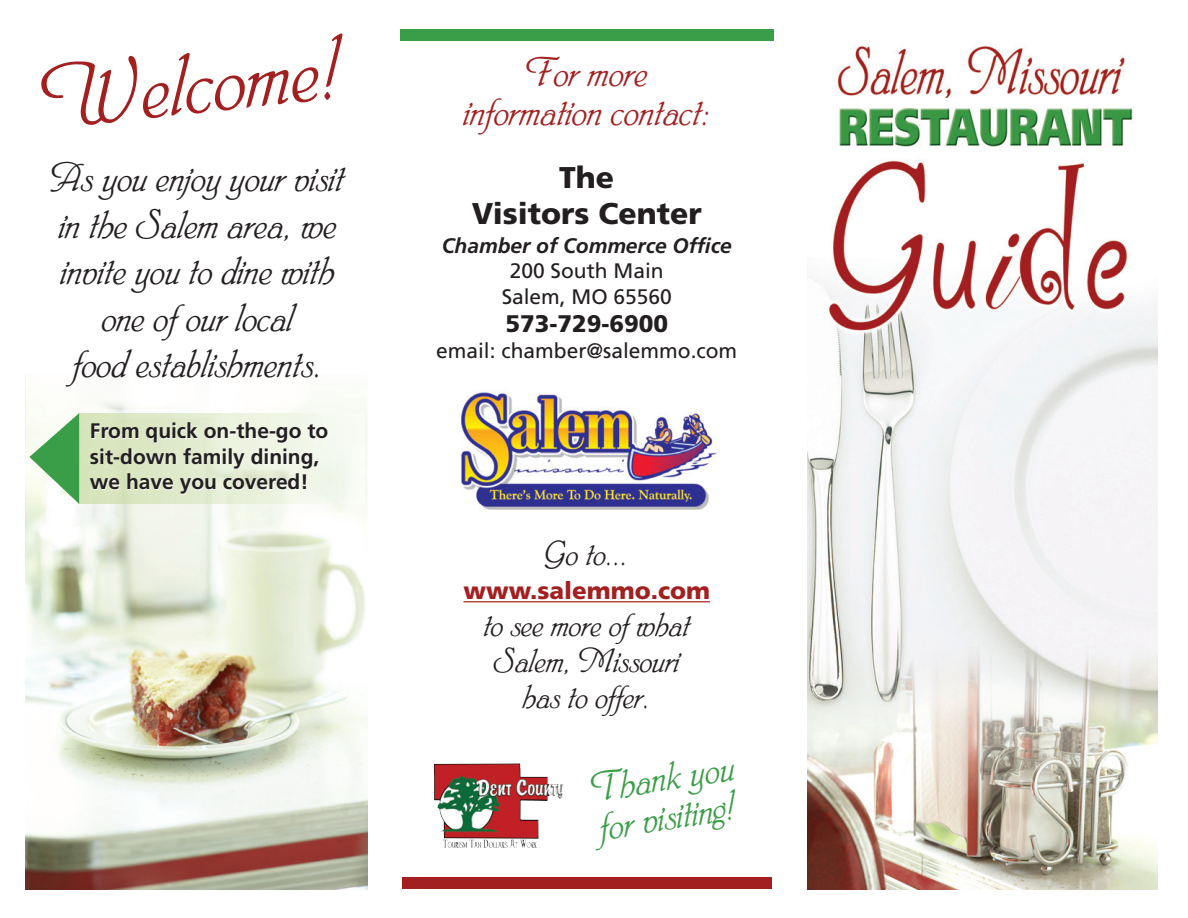
<style>
.page{position:relative;width:1188px;height:918px;background:#fff}
.page>*{position:absolute;margin:0;border:0;box-sizing:border-box;transform-origin:0 0}
.t1{font:84.45px "Cg Phyllis";color:#a32021}
.t2{font:39px/46.5px "Cg Phyllis";color:#231f20;text-align:center}
.t3{font:39px/39px "Cg Phyllis";color:#a32021;text-align:center}
.t4{font:39px/39.2px "Cg Phyllis";color:#3a9d47}
.t5{font:33px/36px "Cg Phyllis";color:#231f20;text-align:center}
.t6{font:900 30px/36px "Frutiger";color:#231f20;text-align:center}
.t7{font:900 24px "Frutiger";color:#a32021}
.t8{font:900 24px "Frutiger";color:#231f20}
.t9{font:700 21px/25.5px "Frutiger";color:#231f20}
.t10{font:21px/25.5px "Frutiger";color:#231f20;text-align:center}
.t11{font:italic 700 21px "Frutiger";color:#231f20}
</style>
<div class="page">
<img style="left:25px;top:374px;width:342px;height:515px">
<img style="left:26px;top:374px;width:341px;height:211px">
<img style="left:807px;top:46px;width:351px;height:843px">
<img style="left:79px;top:413px;width:286px;height:91px">
<svg style="left:29px;top:413px;width:50px;height:91px"></svg>
<div style="left:402px;top:877px;width:369px;height:12px;background:#a32021"></div>
<div style="left:400px;top:29px;width:374px;height:12px;background:#3a9d47"></div>
<img style="left:461px;top:392px;width:256px;height:118px">
<img style="left:520px;top:768px;width:43px;height:31px">
<hr style="left:463px;top:601px;width:247px;height:1px;background:#a32021">
<h1 class="t1" style="left:38px;top:68px;width:310px;rotate:-6deg">Welcome!</h1>
<p class="t2" style="left:51px;top:159px;width:294px">As you enjoy your visit in the Salem area, we invite you to dine with one of our local<br>food establishments.</p>
<p class="t9" style="left:90px;top:420px;width:240px">From quick on-the-go to sit-down family dining, we have you covered!</p>
<p class="t3" style="left:463px;top:58px;width:248px">For more information contact:</p>
<p class="t6" style="left:472px;top:162px;width:232px">The<br>Visitors Center</p>
<p class="t11" style="left:442px;top:237px;width:291px">Chamber of Commerce Office</p>
<p class="t10" style="left:502px;top:260px;width:172px">200 South Main<br>Salem, MO 65560</p>
<p class="t8" style="left:505px;top:314px;width:164px">573-729-6900</p>
<p class="t10" style="left:436px;top:339px;width:303px">email: chamber@salemmo.com</p>
<p class="t5" style="left:545px;top:539px;width:85px">Go to...</p>
<p class="t7" style="left:463px;top:581px;width:248px">www.salemmo.com</p>
<p class="t5" style="left:483px;top:610px;width:208px">to see more of what<br>Salem, Missouri has to offer.</p>
<p class="t4" style="left:589px;top:773px;width:146px;rotate:-9deg">Thank you for visiting!</p>
</div>
